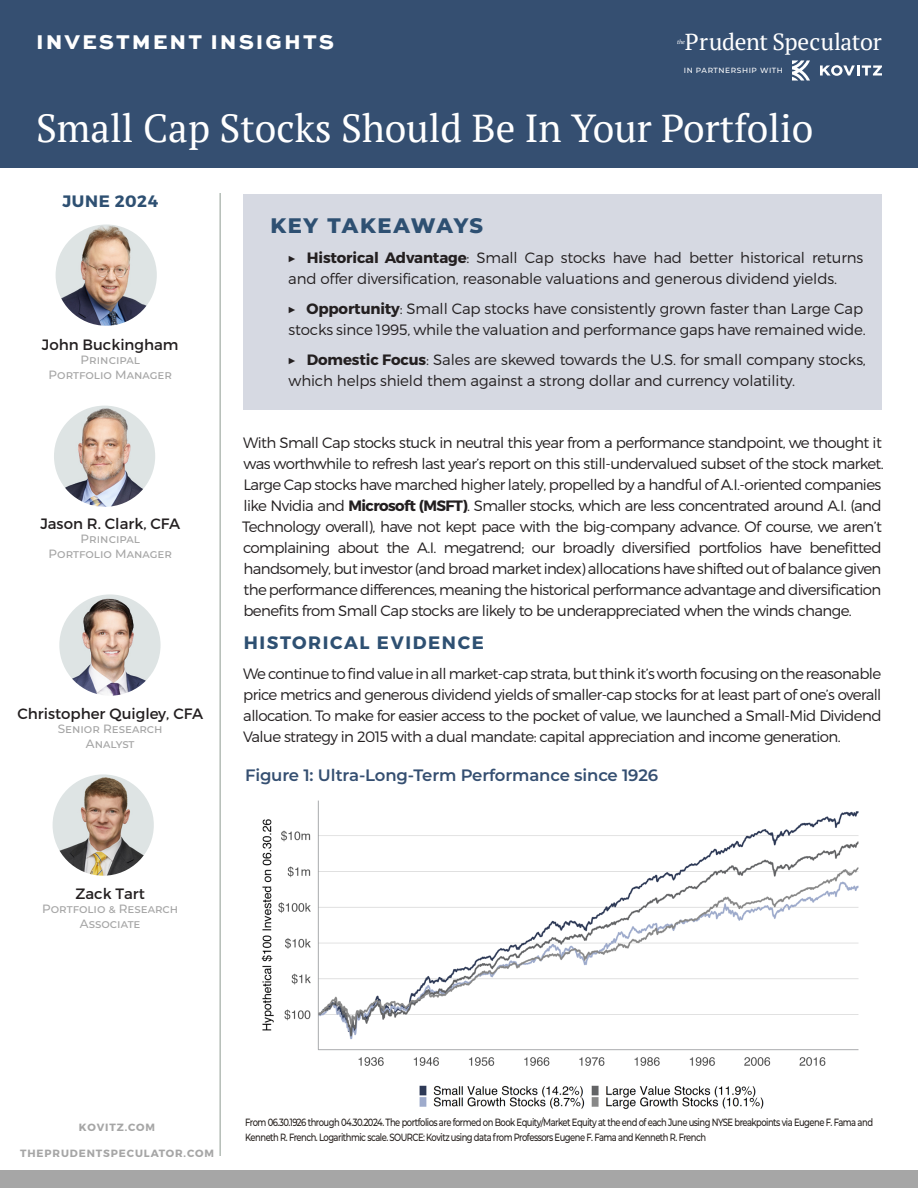
<style>
.page{position:relative;width:918px;height:1188px;background:#fff}
.page>*{position:absolute;margin:0;border:0;box-sizing:border-box;transform-origin:0 0}
.Body_Copy{font:39px "PT Serif";color:#fff}
.t1{font:23.25px "PT Serif";letter-spacing:-.02em;color:#fff}
.t2{font:800 21px "Sweet Sans";letter-spacing:.095em;color:#fff}
.Body_Copy-2{font:800 21px "Montserrat";letter-spacing:.07em;color:#2e5072}
.Section_HED{font:700 18px "Montserrat";letter-spacing:.09em;color:#2e5072}
.Figure_HED{font:600 16.5px "Montserrat";letter-spacing:-.01em;color:#354f71}
.Publication_Date{font:700 16.5px "Montserrat";letter-spacing:.035em;color:#2e5072}
.Body_Copy-3{font:300 15px/21px "Montserrat";letter-spacing:-.04em;color:#231f20}
.Body_Copy-4{font:300 15px/21px "Montserrat";letter-spacing:-.01em;color:#231f20}
.Masthead_Name{font:15px "Montserrat";color:#231f20}
.Masthead_Title{font:500 12px/14.4px "Montserrat";color:#a6a6a6;text-align:center}
.Table_Sourcing{font:500 10.5px/15px "Montserrat";letter-spacing:-.06em;color:#241e1b;scale:.8 1}
.t3{font:700 10.5px "Montserrat";letter-spacing:.085em;color:#a6a6a6}
.t4{font:500 7.5px "Montserrat";letter-spacing:.075em;color:#fff}
.t5{font:italic 6px "PT Serif";color:#fff}
.s1{font-family:"Montserrat Alternates";font-weight:400}
.s2{font-weight:700}
</style>
<div class="page">
<div style="left:0;top:0;width:918px;height:167px;background:#354f71"></div>
<div style="left:0;top:1171px;width:918px;height:17px;background:#a6a6a6"></div>
<svg style="left:219px;top:648px;width:1px;height:13px"></svg>
<svg style="left:792px;top:60px;width:18px;height:21px"></svg>
<svg style="left:820px;top:65px;width:62px;height:11px"></svg>
<hr style="left:220px;top:193px;width:1px;height:963px;background:#8e9c92">
<img style="left:56px;top:224px;width:101px;height:102px;border-radius:51px">
<img style="left:54px;top:406px;width:101px;height:101px;border-radius:51px">
<img style="left:59px;top:594px;width:102px;height:102px;border-radius:51px">
<img style="left:53px;top:774px;width:101px;height:102px;border-radius:51px">
<div style="left:243px;top:194px;width:639px;height:216px;background:#d6d9e2"></div>
<img style="left:261px;top:800px;width:598px;height:309px">
<h3 class="t2" style="left:36px;top:30px;width:299px">INVESTMENT INSIGHTS</h3>
<h2 class="t1" style="left:685px;top:27px;width:198px">Prudent Speculator</h2>
<p class="t5" style="left:677px;top:38px;width:10px">the</p>
<p class="t4" style="left:684px;top:65px;width:101px">IN PARTNERSHIP WITH</p>
<p class="Body_Copy" style="left:36px;top:103px;width:779px">Small Cap Stocks Should Be In Your Portfolio</p>
<p class="Publication_Date" style="left:62px;top:191px;width:97px">JUNE 2024</p>
<p class="Masthead_Name" style="left:42px;top:335px;width:138px">John Buckingham</p>
<p class="Masthead_Title" style="left:81px;top:352px;width:61px">Principal</p>
<p class="Masthead_Title" style="left:49px;top:367px;width:125px">Portfolio Manager</p>
<p class="Masthead_Name" style="left:40px;top:514px;width:141px">Jason R. Clark, CFA</p>
<p class="Masthead_Title" style="left:81px;top:531px;width:61px">Principal</p>
<p class="Masthead_Title" style="left:49px;top:546px;width:125px">Portfolio Manager</p>
<p class="Masthead_Name" style="left:17px;top:705px;width:187px">Christopher Quigley, CFA</p>
<p class="Masthead_Title" style="left:58px;top:722px;width:106px">Senior Research<br>Analyst</p>
<p class="Body_Copy-2" style="left:270px;top:210px;width:214px">KEY TAKEAWAYS</p>
<p class="Body_Copy-4" style="left:287px;top:247px;width:578px"><span class="s1">▶</span> <span class="s2">Historical Advantage</span>: Small Cap stocks have had better historical returns and offer diversification, reasonable valuations and generous dividend yields.</p>
<p class="Body_Copy-4" style="left:287px;top:298px;width:580px"><span class="s1">▶</span> <span class="s2">Opportunity</span>: Small Cap stocks have consistently grown faster than Large Cap stocks since 1995, while the valuation and performance gaps have remained wide.</p>
<p class="Body_Copy-4" style="left:287px;top:349px;width:580px"><span class="s1">▶</span> <span class="s2">Domestic Focus</span>: Sales are skewed towards the U.S. for small company stocks, which helps shield them against a strong dollar and currency volatility.</p>
<p class="Body_Copy-3" style="left:242px;top:432px;width:643px">With Small Cap stocks stuck in neutral this year from a performance standpoint, we thought it was worthwhile to refresh last year’s report on this still-undervalued subset of the stock market.<br>Large Cap stocks have marched higher lately, propelled by a handful of A.I.-oriented companies like Nvidia and <span class="s2">Microsoft (MSFT)</span>. Smaller stocks, which are less concentrated around A.I. (and Technology overall), have not kept pace with the big-company advance. Of course, we aren’t complaining about the A.I. megatrend; our broadly diversified portfolios have benefitted handsomely, but investor (and broad market index) allocations have shifted out of balance given the performance differences, meaning the historical performance advantage and diversification benefits from Small Cap stocks are likely to be underappreciated when the winds change.</p>
<p class="Section_HED" style="left:244px;top:632px;width:242px">HISTORICAL EVIDENCE</p>
<p class="Body_Copy-3" style="left:243px;top:663px;width:640px;text-align:justify">We continue to find value in all market-cap strata, but think it’s worth focusing on the reasonable price metrics and generous dividend yields of smaller-cap stocks for at least part of one’s overall allocation. To make for easier access to the pocket of value, we launched a Small-Mid Dividend Value strategy in 2015 with a dual mandate: capital appreciation and income generation.</p>
<p class="Figure_HED" style="left:245px;top:763px;width:414px">Figure 1: Ultra-Long-Term Performance since 1926</p>
<p class="Masthead_Name" style="left:75px;top:885px;width:71px">Zack Tart</p>
<p class="Masthead_Title" style="left:42px;top:902px;width:138px">Portfolio &amp; Research</p>
<p class="Masthead_Title" style="left:80px;top:916px;width:62px">Associate</p>
<p class="t3" style="left:79px;top:1121px;width:78px">KOVITZ.COM</p>
<p class="t3" style="left:20px;top:1147px;width:195px">THEPRUDENTSPECULATOR.COM</p>
<p class="Table_Sourcing" style="left:245px;top:1115px;width:786px">From 06.30.1926 through 04.30.2024. The portfolios are formed on Book Equity/Market Equity at the end of each June using NYSE breakpoints via Eugene F. Fama and<br>Kenneth R. French. Logarithmic scale. SOURCE: Kovitz using data from Professors Eugene F. Fama and Kenneth R. French</p>
</div>
